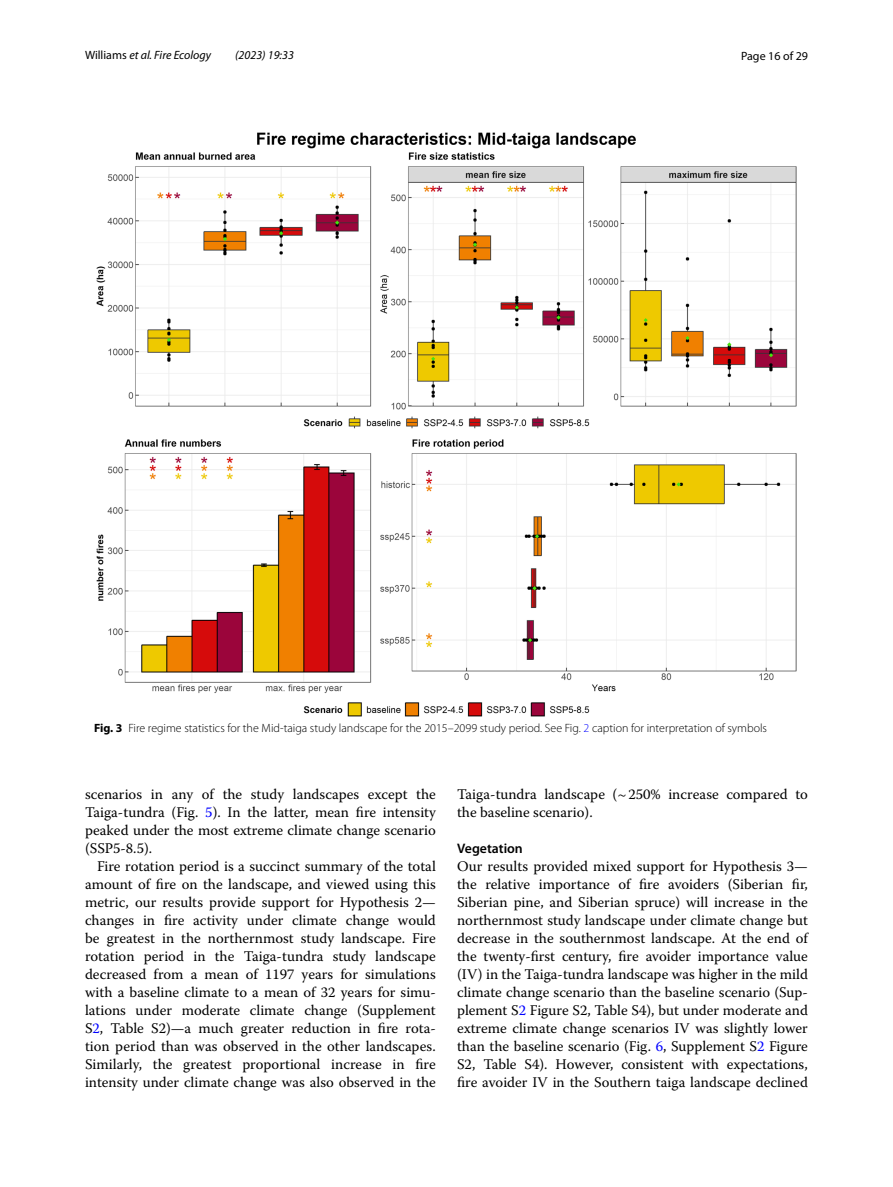
<style>
.page{position:relative;width:893px;height:1187px;background:#fff}
.page>*{position:absolute;margin:0;border:0;box-sizing:border-box;transform-origin:0 0}
.t1{font:14.7px/18px "Warnock Pro";color:#000;text-align:justify}
.t2{font:600 13.8px "Myriad Pro";color:#000}
.t3{font:300 12px "Myriad Pro";color:#000}
.t4{font:italic 12px "Myriad Pro";color:#000}
.t5{font:12px "Myriad Pro";color:#000}
.s1{font-style:normal}
.s2{font-weight:700}
.s3{color:#00f}
</style>
<div class="page">
<img style="left:96px;top:133px;width:701px;height:583px">
<p class="t4" style="left:85px;top:48px;width:128px"><span class="s1">Williams</span> et al. Fire Ecology</p>
<p class="t4" style="left:235px;top:48px;width:60px">(2023) 19:33</p>
<p class="t5" style="left:741px;top:48px;width:68px">Page 16 of 29</p>
<p class="t3" style="left:94px;top:721px;width:675px"><span class="s2">Fig. 3</span> Fire regime statistics for the Mid-taiga study landscape for the 2015–2099 study period. See Fig. <span class="s3">2</span> caption for interpretation of symbols</p>
<p class="t1" style="left:85px;top:785px;width:352px">scenarios in any of the study landscapes except the Taiga-tundra (Fig. <span class="s3">5</span>). In the latter, mean fire intensity peaked under the most extreme climate change scenario (SSP5-8.5).</p>
<p class="t1" style="left:85px;top:857px;width:352px;text-indent:12px">Fire rotation period is a succinct summary of the total amount of fire on the landscape, and viewed using this metric, our results provide support for Hypothesis 2— changes in fire activity under climate change would be greatest in the northernmost study landscape. Fire rotation period in the Taiga-tundra study landscape decreased from a mean of 1197 years for simulations with a baseline climate to a mean of 32 years for simu&shy;lations under moderate climate change (Supplement S<span class="s3">2</span>, Table S2)—a much greater reduction in fire rota&shy;tion period than was observed in the other landscapes.<br>Similarly, the greatest proportional increase in fire intensity under climate change was also observed in the</p>
<p class="t1" style="left:457px;top:785px;width:352px">Taiga-tundra landscape (~250% increase compared to the baseline scenario).</p>
<p class="t2" style="left:457px;top:839px;width:67px">Vegetation</p>
<p class="t1" style="left:457px;top:857px;width:352px">Our results provided mixed support for Hypothesis 3— the relative importance of fire avoiders (Siberian fir, Siberian pine, and Siberian spruce) will increase in the northernmost study landscape under climate change but decrease in the southernmost landscape. At the end of the twenty-first century, fire avoider importance value (IV) in the Taiga-tundra landscape was higher in the mild climate change scenario than the baseline scenario (Sup&shy;plement S<span class="s3">2</span> Figure S2, Table S4), but under moderate and extreme climate change scenarios IV was slightly lower than the baseline scenario (Fig. <span class="s3">6</span>, Supplement S<span class="s3">2</span> Figure S2, Table S4). However, consistent with expectations, fire avoider IV in the Southern taiga landscape declined</p>
</div>
